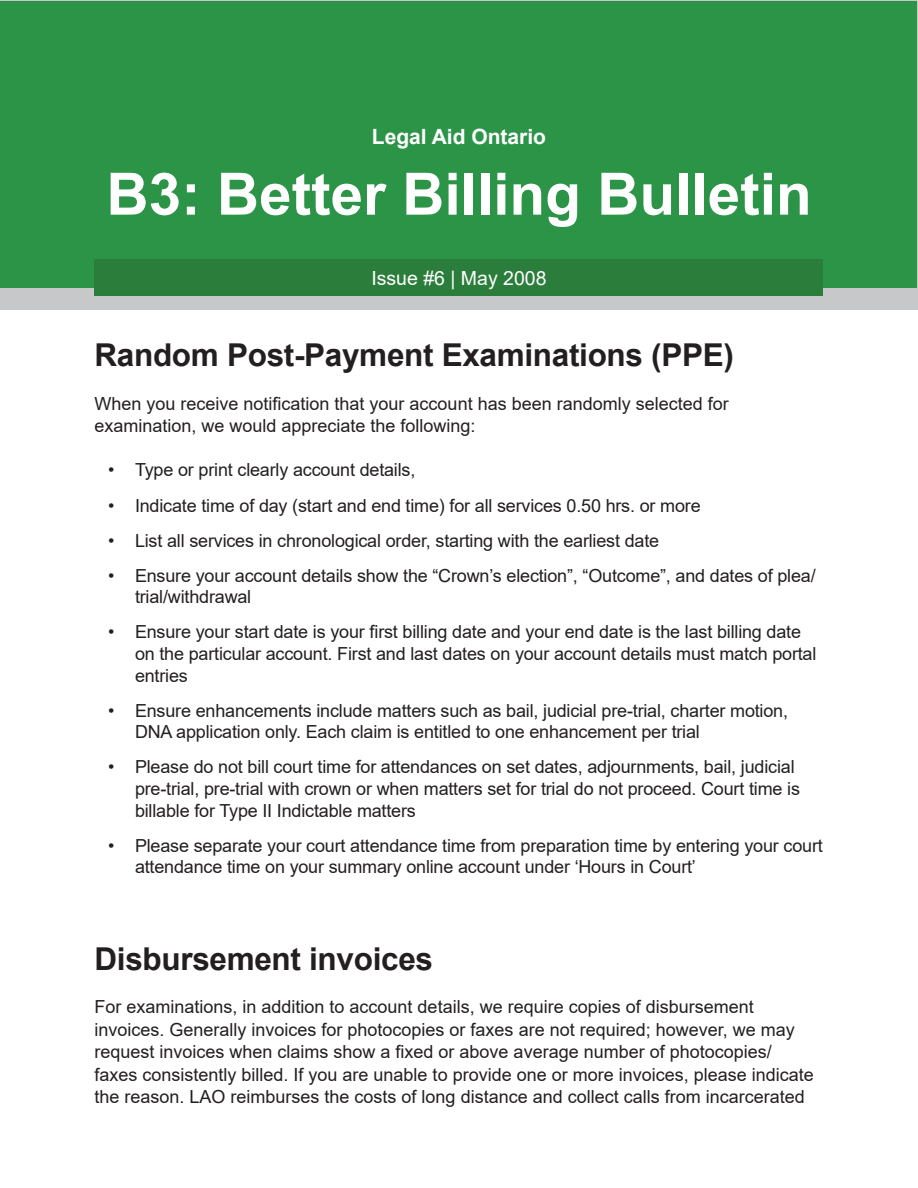
<style>
.page{position:relative;width:918px;height:1188px;background:#fff}
.page>*{position:absolute;margin:0;border:0;box-sizing:border-box;transform-origin:0 0}
.Heading_1__title_pag{font:700 58.5px "Arial";color:#fff}
.Heading_2{font:700 31.5px "Arial";letter-spacing:-.01em;color:#231f20}
.Heading_1__title_pag-2{font:700 21px "Arial";color:#fff}
.t1{font:19.5px "Arial";color:#fff}
.t2{font:18px/21.6px "Arial";letter-spacing:-.01em;color:#231f20}
</style>
<div class="page">
<div style="left:0;top:0;width:918px;height:310px;background:#c6c8c9"></div>
<div style="left:1px;top:1px;width:916px;height:286px;background:#2b9447"></div>
<div style="left:94px;top:259px;width:730px;height:37px;background:#2b7d3c"></div>
<h1 class="Heading_1__title_pag-2" style="left:372px;top:122px;width:176px">Legal Aid Ontario</h1>
<h1 class="Heading_1__title_pag" style="left:106px;top:153px;width:707px">B3: Better Billing Bulletin</h1>
<p class="t1" style="left:371px;top:264px;width:177px">Issue #6 | May 2008</p>
<h2 class="Heading_2" style="left:94px;top:333px;width:641px">Random Post-Payment Examinations (PPE)</h2>
<p class="t2" style="left:94px;top:392px;width:636px;line-height:22.5px">When you receive notification that your account has been randomly selected for examination, we would appreciate the following:</p>
<p class="t2" style="left:108px;top:459px;width:309px">• Type or print clearly account details,</p>
<p class="t2" style="left:108px;top:494px;width:594px">• Indicate time of day (start and end time) for all services 0.50 hrs. or more</p>
<p class="t2" style="left:108px;top:529px;width:553px">• List all services in chronological order, starting with the earliest date</p>
<p class="t2" style="left:135px;top:565px;width:682px;text-indent:-27px">• Ensure your account details show the “Crown’s election”, “Outcome”, and dates of plea/ trial/withdrawal</p>
<p class="t2" style="left:135px;top:621px;width:683px;text-indent:-27px">• Ensure your start date is your first billing date and your end date is the last billing date on the particular account. First and last dates on your account details must match portal entries</p>
<p class="t2" style="left:135px;top:700px;width:655px;text-indent:-27px">• Ensure enhancements include matters such as bail, judicial pre-trial, charter motion,<br>DNA application only. Each claim is entitled to one enhancement per trial</p>
<p class="t2" style="left:135px;top:756px;width:667px;text-indent:-27px">• Please do not bill court time for attendances on set dates, adjournments, bail, judicial pre-trial, pre-trial with crown or when matters set for trial do not proceed. Court time is billable for Type II Indictable matters</p>
<p class="t2" style="left:135px;top:835px;width:689px;text-indent:-27px">• Please separate your court attendance time from preparation time by entering your court attendance time on your summary online account under ‘Hours in Court’</p>
<h2 class="Heading_2" style="left:94px;top:936px;width:340px">Disbursement invoices</h2>
<p class="t2" style="left:94px;top:995px;width:721px;line-height:22.5px">For examinations, in addition to account details, we require copies of disbursement invoices. Generally invoices for photocopies or faxes are not required; however, we may request invoices when claims show a fixed or above average number of photocopies/ faxes consistently billed. If you are unable to provide one or more invoices, please indicate the reason. LAO reimburses the costs of long distance and collect calls from incarcerated</p>
</div>
